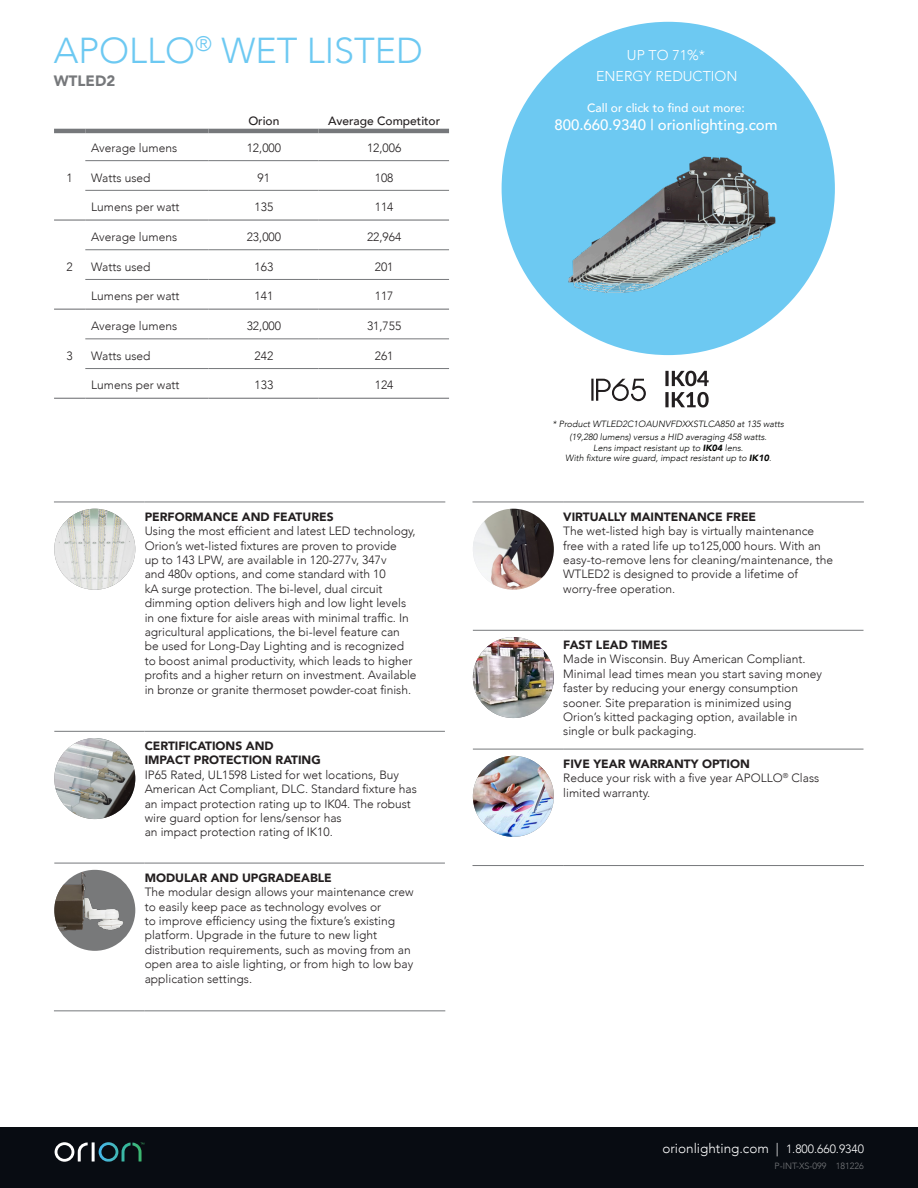
<style>
.page{position:relative;width:918px;height:1188px;background:#fff}
.page>*{position:absolute;margin:0;border:0;box-sizing:border-box;transform-origin:0 0}
.t1{font:300 36px "Avenir";color:#6dc9f2}
.t2{font:500 15px "Avenir";color:#fff}
.t3{font:900 15px "Avenir";color:#76787b}
.t4{font:300 14.25px/21px "Avenir";color:#fff;text-align:center}
.t5{font:300 13.5px "Avenir";color:#fff}
.Paragraph_Style_1{font:300 12px/14.4px "Avenir";color:#231f20}
.t6{font:500 12px "Avenir";color:#fff}
.t7{font:500 12px "Avenir";color:#231f20}
.t8{font:italic 300 9px/10.8px "Avenir";color:#040503;text-align:center}
.t9{font:300 9px "Avenir";color:#76787b}
.s1{font-weight:900}
.s2{font-size:12px}
</style>
<div class="page">
<div style="left:502px;top:22px;width:333px;height:333px;background:#6dc9f2;border-radius:50%"></div>
<hr style="left:54px;top:502px;width:91px;height:1px;background:#76787b">
<hr style="left:145px;top:502px;width:300px;height:1px;background:#76787b">
<hr style="left:54px;top:1011px;width:91px;height:1px;background:#76787b">
<hr style="left:145px;top:1011px;width:300px;height:1px;background:#76787b">
<hr style="left:54px;top:731px;width:91px;height:1px;background:#76787b">
<hr style="left:145px;top:731px;width:300px;height:1px;background:#76787b">
<hr style="left:54px;top:863px;width:91px;height:1px;background:#76787b">
<hr style="left:145px;top:863px;width:300px;height:1px;background:#76787b">
<img style="left:54px;top:509px;width:81px;height:81px;border-radius:40px">
<img style="left:54px;top:738px;width:81px;height:81px;border-radius:40px">
<img style="left:54px;top:870px;width:81px;height:81px;border-radius:40px">
<div style="left:0;top:1128px;width:918px;height:60px;background:#080c12"></div>
<svg style="left:55px;top:1142px;width:33px;height:20px"></svg>
<hr style="left:92px;top:1142px;width:3px;height:20px;background:#fff">
<svg style="left:99px;top:1142px;width:45px;height:20px"></svg>
<hr style="left:54px;top:129px;width:31px;height:4px;background:#76787b">
<hr style="left:85px;top:129px;width:123px;height:4px;background:#76787b">
<hr style="left:208px;top:129px;width:111px;height:4px;background:#76787b">
<hr style="left:319px;top:129px;width:130px;height:4px;background:#76787b">
<hr style="left:85px;top:160px;width:123px;height:1px;background:#76787b">
<hr style="left:208px;top:160px;width:111px;height:1px;background:#76787b">
<hr style="left:319px;top:160px;width:130px;height:1px;background:#76787b">
<hr style="left:85px;top:190px;width:123px;height:1px;background:#76787b">
<hr style="left:208px;top:190px;width:111px;height:1px;background:#76787b">
<hr style="left:319px;top:190px;width:130px;height:1px;background:#76787b">
<hr style="left:85px;top:249px;width:123px;height:1px;background:#76787b">
<hr style="left:208px;top:249px;width:111px;height:1px;background:#76787b">
<hr style="left:319px;top:249px;width:130px;height:1px;background:#76787b">
<hr style="left:85px;top:279px;width:123px;height:1px;background:#76787b">
<hr style="left:208px;top:279px;width:111px;height:1px;background:#76787b">
<hr style="left:319px;top:279px;width:130px;height:1px;background:#76787b">
<hr style="left:85px;top:339px;width:123px;height:1px;background:#76787b">
<hr style="left:208px;top:339px;width:111px;height:1px;background:#76787b">
<hr style="left:319px;top:339px;width:130px;height:1px;background:#76787b">
<hr style="left:85px;top:368px;width:123px;height:1px;background:#76787b">
<hr style="left:208px;top:368px;width:111px;height:1px;background:#76787b">
<hr style="left:319px;top:368px;width:130px;height:1px;background:#76787b">
<hr style="left:54px;top:219px;width:31px;height:2px;background:#76787b">
<hr style="left:85px;top:219px;width:123px;height:2px;background:#76787b">
<hr style="left:208px;top:219px;width:111px;height:2px;background:#76787b">
<hr style="left:319px;top:219px;width:130px;height:2px;background:#76787b">
<hr style="left:54px;top:309px;width:31px;height:1px;background:#76787b">
<hr style="left:85px;top:309px;width:123px;height:1px;background:#76787b">
<hr style="left:208px;top:309px;width:111px;height:1px;background:#76787b">
<hr style="left:319px;top:309px;width:130px;height:1px;background:#76787b">
<hr style="left:54px;top:398px;width:31px;height:1px;background:#76787b">
<hr style="left:85px;top:398px;width:123px;height:1px;background:#76787b">
<hr style="left:208px;top:398px;width:111px;height:1px;background:#76787b">
<hr style="left:319px;top:398px;width:130px;height:1px;background:#76787b">
<hr style="left:472px;top:502px;width:91px;height:1px;background:#76787b">
<hr style="left:563px;top:502px;width:301px;height:1px;background:#76787b">
<hr style="left:473px;top:630px;width:90px;height:1px;background:#76787b">
<hr style="left:563px;top:630px;width:301px;height:1px;background:#76787b">
<hr style="left:473px;top:749px;width:90px;height:1px;background:#76787b">
<hr style="left:563px;top:749px;width:301px;height:1px;background:#76787b">
<hr style="left:472px;top:865px;width:91px;height:1px;background:#76787b">
<hr style="left:563px;top:865px;width:301px;height:1px;background:#76787b">
<img style="left:473px;top:509px;width:81px;height:81px;border-radius:40px">
<img style="left:473px;top:637px;width:81px;height:81px;border-radius:40px">
<img style="left:473px;top:756px;width:81px;height:81px;border-radius:40px">
<svg style="left:591px;top:379px;width:55px;height:22px"></svg>
<img style="left:538px;top:156px;width:261px;height:155px">
<svg style="left:665px;top:371px;width:44px;height:15px"></svg>
<svg style="left:665px;top:392px;width:44px;height:15px"></svg>
<p class="t1" style="left:54px;top:29px;width:370px">APOLLO<sup>®</sup> WET LISTED</p>
<p class="t3" style="left:54px;top:67px;width:63px">WTLED2</p>
<p class="Paragraph_Style_1" style="left:67px;top:170px;width:8px">1</p>
<p class="Paragraph_Style_1" style="left:67px;top:259px;width:8px">2</p>
<p class="Paragraph_Style_1" style="left:67px;top:348px;width:8px">3</p>
<p class="t7" style="left:248px;top:110px;width:33px">Orion</p>
<p class="t7" style="left:328px;top:110px;width:114px">Average Competitor</p>
<p class="Paragraph_Style_1" style="left:91px;top:140px;width:87px">Average lumens</p>
<p class="Paragraph_Style_1" style="left:247px;top:140px;width:36px">12,000</p>
<p class="Paragraph_Style_1" style="left:367px;top:140px;width:36px">12,006</p>
<p class="Paragraph_Style_1" style="left:91px;top:170px;width:61px">Watts used</p>
<p class="Paragraph_Style_1" style="left:258px;top:170px;width:14px">91</p>
<p class="Paragraph_Style_1" style="left:375px;top:170px;width:20px">108</p>
<p class="Paragraph_Style_1" style="left:91px;top:200px;width:90px">Lumens per watt</p>
<p class="Paragraph_Style_1" style="left:255px;top:200px;width:20px">135</p>
<p class="Paragraph_Style_1" style="left:375px;top:200px;width:20px">114</p>
<p class="Paragraph_Style_1" style="left:91px;top:230px;width:87px">Average lumens</p>
<p class="Paragraph_Style_1" style="left:247px;top:230px;width:36px">23,000</p>
<p class="Paragraph_Style_1" style="left:367px;top:230px;width:36px">22,964</p>
<p class="Paragraph_Style_1" style="left:91px;top:259px;width:61px">Watts used</p>
<p class="Paragraph_Style_1" style="left:255px;top:259px;width:20px">163</p>
<p class="Paragraph_Style_1" style="left:375px;top:259px;width:20px">201</p>
<p class="Paragraph_Style_1" style="left:91px;top:289px;width:90px">Lumens per watt</p>
<p class="Paragraph_Style_1" style="left:255px;top:289px;width:20px">141</p>
<p class="Paragraph_Style_1" style="left:375px;top:289px;width:20px">117</p>
<p class="Paragraph_Style_1" style="left:91px;top:319px;width:87px">Average lumens</p>
<p class="Paragraph_Style_1" style="left:247px;top:319px;width:36px">32,000</p>
<p class="Paragraph_Style_1" style="left:367px;top:319px;width:36px">31,755</p>
<p class="Paragraph_Style_1" style="left:91px;top:348px;width:61px">Watts used</p>
<p class="Paragraph_Style_1" style="left:255px;top:348px;width:20px">242</p>
<p class="Paragraph_Style_1" style="left:375px;top:348px;width:20px">261</p>
<p class="Paragraph_Style_1" style="left:91px;top:378px;width:90px">Lumens per watt</p>
<p class="Paragraph_Style_1" style="left:255px;top:378px;width:20px">133</p>
<p class="Paragraph_Style_1" style="left:375px;top:378px;width:20px">124</p>
<p class="Paragraph_Style_1" style="left:145px;top:509px;width:273px"><span class="s1">PERFORMANCE AND FEATURES<br></span>Using the most efficient and latest LED technology, Orion’s wet-listed fixtures are proven to provide<br>up to 143 LPW, are available in 120-277v, 347v<br>and 480v options, and come standard with 10<br>kA surge protection. The bi-level, dual circuit dimming option delivers high and low light levels in one fixture for aisle areas with minimal traffic. In agricultural applications, the bi-level feature can be used for Long-Day Lighting and is recognized to boost animal productivity, which leads to higher profits and a higher return on investment. Available in bronze or granite thermoset powder-coat finish.</p>
<p class="Paragraph_Style_1" style="left:145px;top:739px;width:274px"><span class="s1">CERTIFICATIONS AND<br>IMPACT PROTECTION RATING<br></span>IP65 Rated, UL1598 Listed for wet locations, Buy American Act Compliant, DLC. Standard fixture has an impact protection rating up to IK04. The robust wire guard option for lens/sensor has<br>an impact protection rating of IK10.</p>
<p class="Paragraph_Style_1" style="left:145px;top:871px;width:270px"><span class="s1">MODULAR AND UPGRADEABLE<br></span>The modular design allows your maintenance crew to easily keep pace as technology evolves or<br>to improve efficiency using the fixture’s existing platform. Upgrade in the future to new light distribution requirements, such as moving from an open area to aisle lighting, or from high to low bay application settings.</p>
<p class="t4" style="left:596px;top:45px;width:143px">UP TO 71%*<br>ENERGY REDUCTION</p>
<p class="t6" style="left:587px;top:98px;width:159px">Call or click to find out more:</p>
<p class="t2" style="left:554px;top:112px;width:225px">800.660.9340 | orionlighting.com</p>
<p class="t8" style="left:553px;top:419px;width:233px">* Product WTLED2C1OAUNVFDXXSTLCA850 at 135 watts</p>
<p class="t8" style="left:570px;top:431px;width:199px">(19,280 lumens) versus a HID averaging 458 watts.</p>
<p class="t8" style="left:565px;top:442px;width:208px">Lens impact resistant up to <span class="s1">IK04</span> lens.<br>With fixture wire guard, impact resistant up to <span class="s1">IK10</span>.</p>
<p class="Paragraph_Style_1" style="left:563px;top:509px;width:271px"><span class="s1">VIRTUALLY MAINTENANCE FREE<br></span>The wet-listed high bay is virtually maintenance free with a rated life up to125,000 hours. With an easy-to-remove lens for cleaning/maintenance, the WTLED2 is designed to provide a lifetime of worry-free operation.</p>
<p class="Paragraph_Style_1" style="left:563px;top:638px;width:260px"><span class="s1">FAST LEAD TIMES<br></span>Made in Wisconsin. Buy American Compliant.<br>Minimal lead times mean you start saving money faster by reducing your energy consumption sooner. Site preparation is minimized using Orion’s kitted packaging option, available in single or bulk packaging.</p>
<p class="Paragraph_Style_1" style="left:563px;top:757px;width:257px"><span class="s1">FIVE YEAR WARRANTY OPTION<br></span>Reduce your risk with a five year APOLLO<sup>®</sup> Class limited warranty.</p>
<p class="t5" style="left:662px;top:1140px;width:203px">orionlighting.com | <span class="s2">1.800.660.9340</span></p>
<p class="t9" style="left:775px;top:1161px;width:91px">P-INT-XS-099 181226</p>
</div>
